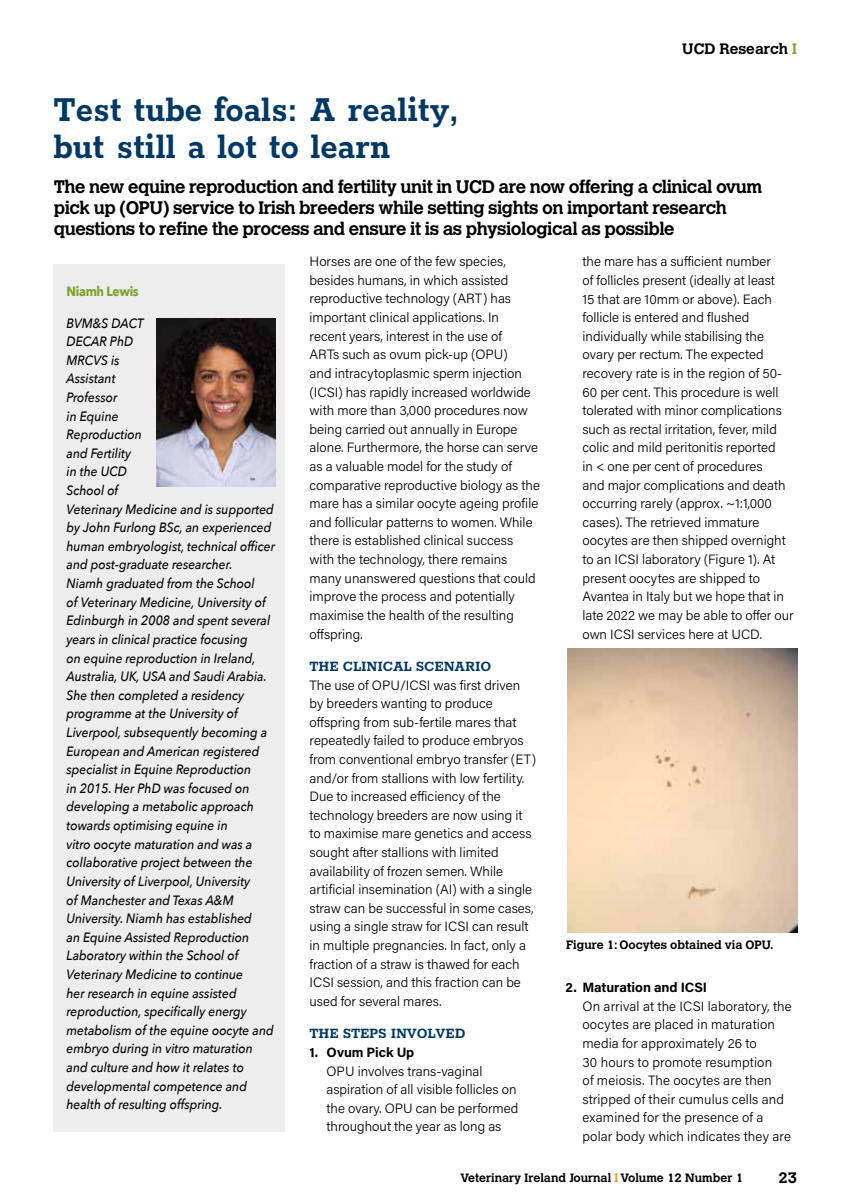
<style>
.page{position:relative;width:851px;height:1204px;background:#fff}
.page>*{position:absolute;margin:0;border:0;box-sizing:border-box;transform-origin:0 0}
.t1{font:700 40.5px/37.5px "Rokkitt";letter-spacing:.01em;color:#003866;scale:.9 1}
.t2{font:700 18px/21px "Calvert";letter-spacing:-.025em;color:#000}
.t3{font:700 16.5px "Rokkitt";letter-spacing:-.01em;color:#003866;scale:.91 1}
.t4{font:700 15px "Calvert";color:#000}
.t5{font:300 13.5px/18.6px "Acumin Pro";color:#000}
.t6{font:italic 500 13.5px/18.6px "Avenir Next";color:#000;scale:.9 1}
.t7{font:700 13.5px "Acumin Pro";color:#000}
.t8{font:700 13.5px "Avenir Next";letter-spacing:-.025em;color:#7ea22b;scale:.9 1}
.t9{font:700 12px "Calvert";color:#000}
.s1{color:#7ea22b}
.s2{color:#f49700}
</style>
<div class="page">
<div style="left:54px;top:264px;width:231px;height:867px;background:#ededed"></div>
<img style="left:156px;top:318px;width:119px;height:168px">
<img style="left:567px;top:648px;width:230px;height:284px">
<h1 class="t1" style="left:54px;top:87px;width:452px">Test tube foals: A reality, but still a lot to learn</h1>
<p class="t4" style="left:682px;top:39px;width:116px">UCD Research <span class="s1">I</span></p>
<p class="t2" style="left:54px;top:175px;width:710px">The new equine reproduction and fertility unit in UCD are now offering a clinical ovum pick up (OPU) service to Irish breeders while setting sights on important research questions to refine the process and ensure it is as physiological as possible</p>
<p class="t8" style="left:66px;top:280px;width:82px">Niamh Lewis</p>
<p class="t6" style="left:66px;top:313px;width:233px">BVM&amp;S DACT<br>DECAR PhD<br>MRCVS is<br>Assistant<br>Professor<br>in Equine<br>Reproduction<br>and Fertility<br>in the UCD<br>School of<br>Veterinary Medicine and is supported by John Furlong BSc, an experienced human embryologist, technical officer and post-graduate researcher.<br>Niamh graduated from the School<br>of Veterinary Medicine, University of<br>Edinburgh in 2008 and spent several years in clinical practice focusing<br>on equine reproduction in Ireland,<br>Australia, UK, USA and Saudi Arabia.<br>She then completed a residency programme at the University of<br>Liverpool, subsequently becoming a<br>European and American registered specialist in Equine Reproduction<br>in 2015. Her PhD was focused on developing a metabolic approach towards optimising equine in<br>vitro oocyte maturation and was a collaborative project between the<br>University of Liverpool, University<br>of Manchester and Texas A&amp;M<br>University. Niamh has established<br>an Equine Assisted Reproduction<br>Laboratory within the School of<br>Veterinary Medicine to continue<br>her research in equine assisted reproduction, specifically energy metabolism of the equine oocyte and embryo during in vitro maturation and culture and how it relates to developmental competence and health of resulting offspring.</p>
<p class="t5" style="left:309px;top:252px;width:232px">Horses are one of the few species, besides humans, in which assisted reproductive technology (ART) has important clinical applications. In<br>recent years, interest in the use of<br>ARTs such as ovum pick-up (OPU)<br>and intracytoplasmic sperm injection (ICSI) has rapidly increased worldwide with more than 3,000 procedures now being carried out annually in Europe alone. Furthermore, the horse can serve as a valuable model for the study of comparative reproductive biology as the mare has a similar oocyte ageing profile and follicular patterns to women. While there is established clinical success with the technology, there remains many unanswered questions that could improve the process and potentially maximise the health of the resulting offspring.</p>
<p class="t3" style="left:309px;top:654px;width:201px">THE CLINICAL SCENARIO</p>
<p class="t5" style="left:309px;top:675px;width:228px">The use of OPU/ICSI was first driven by breeders wanting to produce offspring from sub-fertile mares that repeatedly failed to produce embryos from conventional embryo transfer (ET) and/or from stallions with low fertility.<br>Due to increased efficiency of the technology breeders are now using it to maximise mare genetics and access sought after stallions with limited availability of frozen semen. While artificial insemination (AI) with a single straw can be successful in some cases, using a single straw for ICSI can result in multiple pregnancies. In fact, only a fraction of a straw is thawed for each ICSI session, and this fraction can be used for several mares.</p>
<p class="t3" style="left:309px;top:1021px;width:173px">THE STEPS INVOLVED</p>
<p class="t7" style="left:309px;top:1042px;width:106px">1. Ovum Pick Up</p>
<p class="t5" style="left:326px;top:1060px;width:193px">OPU involves trans-vaginal aspiration of all visible follicles on the ovary. OPU can be performed throughout the year as long as</p>
<p class="t5" style="left:582px;top:252px;width:213px">the mare has a sufficient number<br>of follicles present (ideally at least<br>15 that are 10mm or above). Each follicle is entered and flushed individually while stabilising the ovary per rectum. The expected recovery rate is in the region of 50- 60 per cent. This procedure is well tolerated with minor complications such as rectal irritation, fever, mild colic and mild peritonitis reported<br>in &lt; one per cent of procedures<br>and major complications and death occurring rarely (approx. ~1:1,000 cases). The retrieved immature oocytes are then shipped overnight to an ICSI laboratory (Figure 1). At present oocytes are shipped to Avantea in Italy but we hope that in late 2022 we may be able to offer our own ICSI services here at UCD.</p>
<p class="t9" style="left:566px;top:937px;width:209px">Figure 1: Oocytes obtained via OPU.</p>
<p class="t7" style="left:565px;top:977px;width:143px">2. Maturation and ICSI</p>
<p class="t5" style="left:582px;top:996px;width:211px">On arrival at the ICSI laboratory, the oocytes are placed in maturation media for approximately 26 to<br>30 hours to promote resumption<br>of meiosis. The oocytes are then stripped of their cumulus cells and examined for the presence of a polar body which indicates they are</p>
<p class="t9" style="left:460px;top:1169px;width:284px">Veterinary Ireland Journal <span class="s2">I</span> Volume 12 Number 1</p>
<p class="t4" style="left:778px;top:1168px;width:20px">23</p>
</div>
